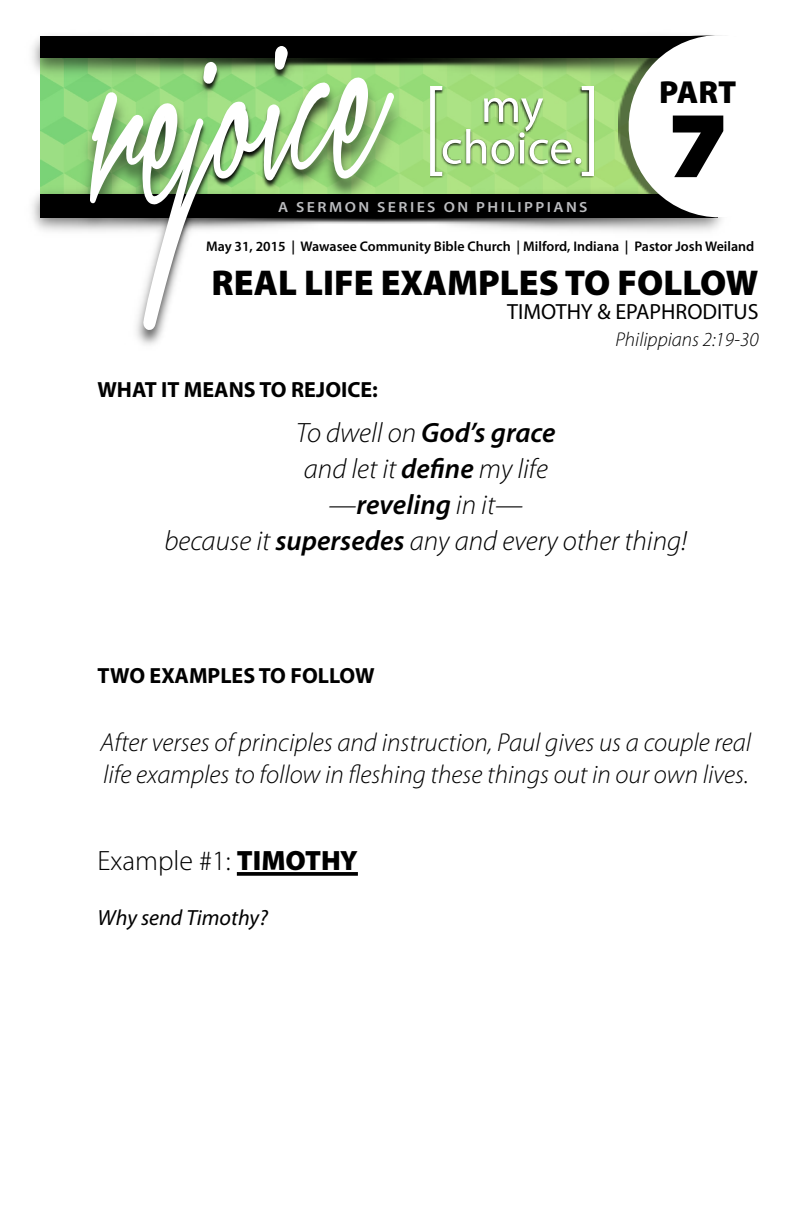
<style>
.page{position:relative;width:792px;height:1224px;background:#fff}
.page>*{position:absolute;margin:0;border:0;box-sizing:border-box;transform-origin:0 0}
.t1{font:900 88px "Gotham";color:#000}
.t2{font:900 36px "Myriad Pro";color:#000}
.t3{font:900 32px "Myriad Pro";color:#000}
.t4{font:italic 300 28px/36px "Myriad Pro";color:#000;text-align:center}
.t5{font:300 28px "Myriad Pro";color:#000}
.t6{font:italic 300 26px/32px "Myriad Pro";color:#000}
.t7{font:700 22px "Myriad Pro";color:#000}
.t8{font:22px "Myriad Pro";color:#000}
.t9{font:italic 22px "Myriad Pro";color:#000}
.t10{font:italic 300 20px "Myriad Pro";color:#000}
.t11{font:600 14.8px "Myriad Pro";letter-spacing:.15em;color:#bcbdc0;scale:1.09 1}
.t12{font:600 14px "Myriad Pro";color:#000}
.s1{font-weight:600}
.s2{font-weight:900}
</style>
<div class="page">
<img style="left:475px;top:146px;width:247px;height:86px">
<div style="left:40px;top:194px;width:678px;height:24px;background:#000"></div>
<img style="left:475px;top:58px;width:144px;height:88px">
<div style="left:40px;top:36px;width:678px;height:22px;background:#000"></div>
<svg style="left:620px;top:35px;width:102px;height:184px"></svg>
<img style="left:32px;top:39px;width:443px;height:306px">
<svg style="left:203px;top:62px;width:14px;height:15px"></svg>
<svg style="left:275px;top:46px;width:13px;height:24px"></svg>
<svg style="left:90px;top:77px;width:304px;height:253px"></svg>
<svg style="left:237px;top:872px;width:121px;height:4px"></svg>
<p class="t11" style="left:278px;top:198px;width:286px">A SERMON SERIES ON PHILIPPIANS</p>
<p class="t3" style="left:659px;top:74px;width:79px">PART</p>
<p class="t1" style="left:671px;top:83px;width:55px">7</p>
<p class="t12" style="left:206px;top:237px;width:550px">May 31, 2015 | Wawasee Community Bible Church | Milford, Indiana | Pastor Josh Weiland</p>
<p class="t2" style="left:212px;top:262px;width:548px">REAL LIFE EXAMPLES TO FOLLOW</p>
<p class="t8" style="left:507px;top:298px;width:253px">TIMOTHY &amp; EPAPHRODITUS</p>
<p class="t10" style="left:616px;top:327px;width:144px">Philippians 2:19-30</p>
<p class="t7" style="left:97px;top:375px;width:282px">WHAT IT MEANS TO REJOICE:</p>
<p class="t4" style="left:164px;top:415px;width:524px">To dwell on <span class="s1">God’s grace<br></span>and let it <span class="s1">define</span> my life<br>—<span class="s1">reveling</span> in it—<br>because it <span class="s1">supersedes</span> any and every other thing!</p>
<p class="t7" style="left:97px;top:661px;width:279px">TWO EXAMPLES TO FOLLOW</p>
<p class="t6" style="left:101px;top:726px;width:652px">After verses of principles and instruction, Paul gives us a couple real life examples to follow in fleshing these things out in our own lives.</p>
<p class="t5" style="left:97px;top:844px;width:262px">Example #1: <span class="s2">TIMOTHY</span></p>
<p class="t9" style="left:97px;top:904px;width:172px">Why send Timothy?</p>
</div>
